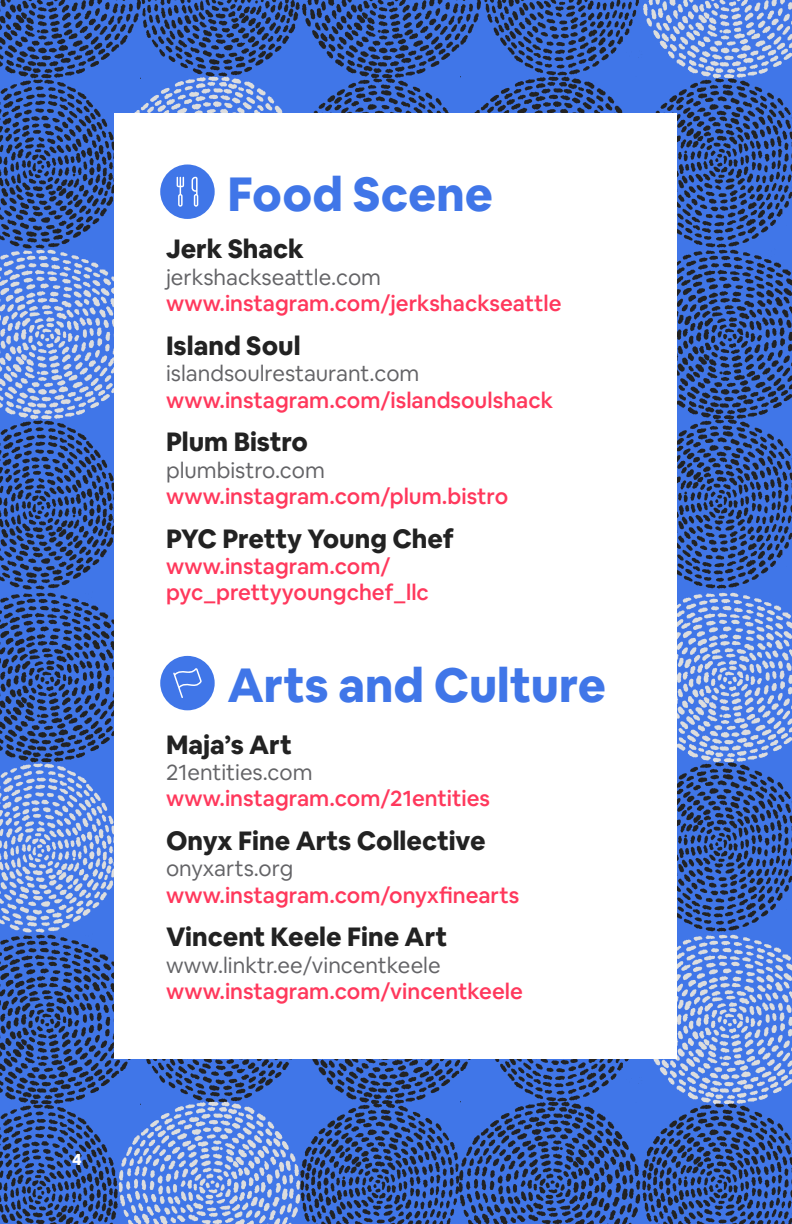
<style>
.page{position:relative;width:792px;height:1224px;background:#fff}
.page>*{position:absolute;margin:0;border:0;box-sizing:border-box;transform-origin:0 0}
.t1{font:800 47.2px "Airbnb Cereal";color:#4076e8}
.Listing_Name{font:800 26px "Airbnb Cereal";color:#222}
.Listing_Address{font:500 22px/26.4px "Airbnb Cereal";color:#ff385c}
.Listing_Name-2{font:800 16px "Airbnb Cereal";color:#fff}
.s1{font-weight:400;color:#636366}
</style>
<div class="page">
<img style="left:144px;top:0;width:154px;height:72px">
<img style="left:485px;top:0;width:155px;height:72px">
<img style="left:0;top:251px;width:114px;height:166px">
<img style="left:0;top:0;width:144px;height:76px">
<img style="left:298px;top:0;width:187px;height:76px">
<img style="left:677px;top:251px;width:115px;height:166px">
<img style="left:640px;top:0;width:152px;height:76px">
<img style="left:0;top:592px;width:114px;height:168px">
<img style="left:677px;top:592px;width:115px;height:168px">
<img style="left:144px;top:1059px;width:154px;height:39px">
<img style="left:485px;top:1059px;width:155px;height:39px">
<img style="left:0;top:935px;width:144px;height:167px">
<img style="left:298px;top:1059px;width:187px;height:43px">
<img style="left:640px;top:935px;width:152px;height:167px">
<img style="left:302px;top:76px;width:154px;height:37px">
<img style="left:677px;top:417px;width:115px;height:175px">
<img style="left:642px;top:76px;width:150px;height:175px">
<img style="left:0;top:417px;width:114px;height:175px">
<img style="left:0;top:76px;width:115px;height:175px">
<img style="left:456px;top:72px;width:186px;height:41px">
<img style="left:115px;top:72px;width:187px;height:41px">
<img style="left:677px;top:760px;width:115px;height:175px">
<img style="left:0;top:760px;width:114px;height:175px">
<img style="left:302px;top:1102px;width:154px;height:122px">
<img style="left:642px;top:1102px;width:150px;height:122px">
<img style="left:0;top:1102px;width:115px;height:122px">
<img style="left:456px;top:1098px;width:186px;height:126px">
<img style="left:115px;top:1098px;width:187px;height:126px">
<div style="left:115px;top:113px;width:562px;height:945px;background:#fff"></div>
<svg style="left:160px;top:165px;width:55px;height:54px"></svg>
<svg style="left:160px;top:656px;width:55px;height:54px"></svg>
<p class="Listing_Name-2" style="left:72px;top:1149px;width:11px">4</p>
<p class="t1" style="left:227px;top:164px;width:267px">Food Scene</p>
<p class="Listing_Name" style="left:166px;top:233px;width:139px">Jerk Shack</p>
<p class="Listing_Address" style="left:166px;top:264px;width:397px"><span class="s1">jerkshackseattle.com </span>www.instagram.com/jerkshackseattle</p>
<p class="Listing_Name" style="left:166px;top:329px;width:136px">Island Soul</p>
<p class="Listing_Address" style="left:166px;top:360px;width:389px"><span class="s1">islandsoulrestaurant.com </span>www.instagram.com/islandsoulshack</p>
<p class="Listing_Name" style="left:166px;top:426px;width:144px">Plum Bistro</p>
<p class="Listing_Address" style="left:166px;top:457px;width:344px"><span class="s1">plumbistro.com </span>www.instagram.com/plum.bistro</p>
<p class="Listing_Name" style="left:166px;top:522px;width:289px">PYC Pretty Young Chef</p>
<p class="Listing_Address" style="left:166px;top:553px;width:264px">www.instagram.com/ pyc_prettyyoungchef_llc</p>
<p class="t1" style="left:227px;top:656px;width:380px">Arts and Culture</p>
<p class="Listing_Name" style="left:166px;top:728px;width:127px">Maja’s Art</p>
<p class="Listing_Address" style="left:166px;top:759px;width:326px"><span class="s1">21entities.com </span>www.instagram.com/21entities</p>
<p class="Listing_Name" style="left:166px;top:824px;width:321px">Onyx Fine Arts Collective</p>
<p class="Listing_Address" style="left:166px;top:855px;width:355px"><span class="s1">onyxarts.org </span>www.instagram.com/onyxfinearts</p>
<p class="Listing_Name" style="left:166px;top:921px;width:283px">Vincent Keele Fine Art</p>
<p class="Listing_Address" style="left:166px;top:952px;width:358px"><span class="s1">www.linktr.ee/vincentkeele </span>www.instagram.com/vincentkeele</p>
</div>
